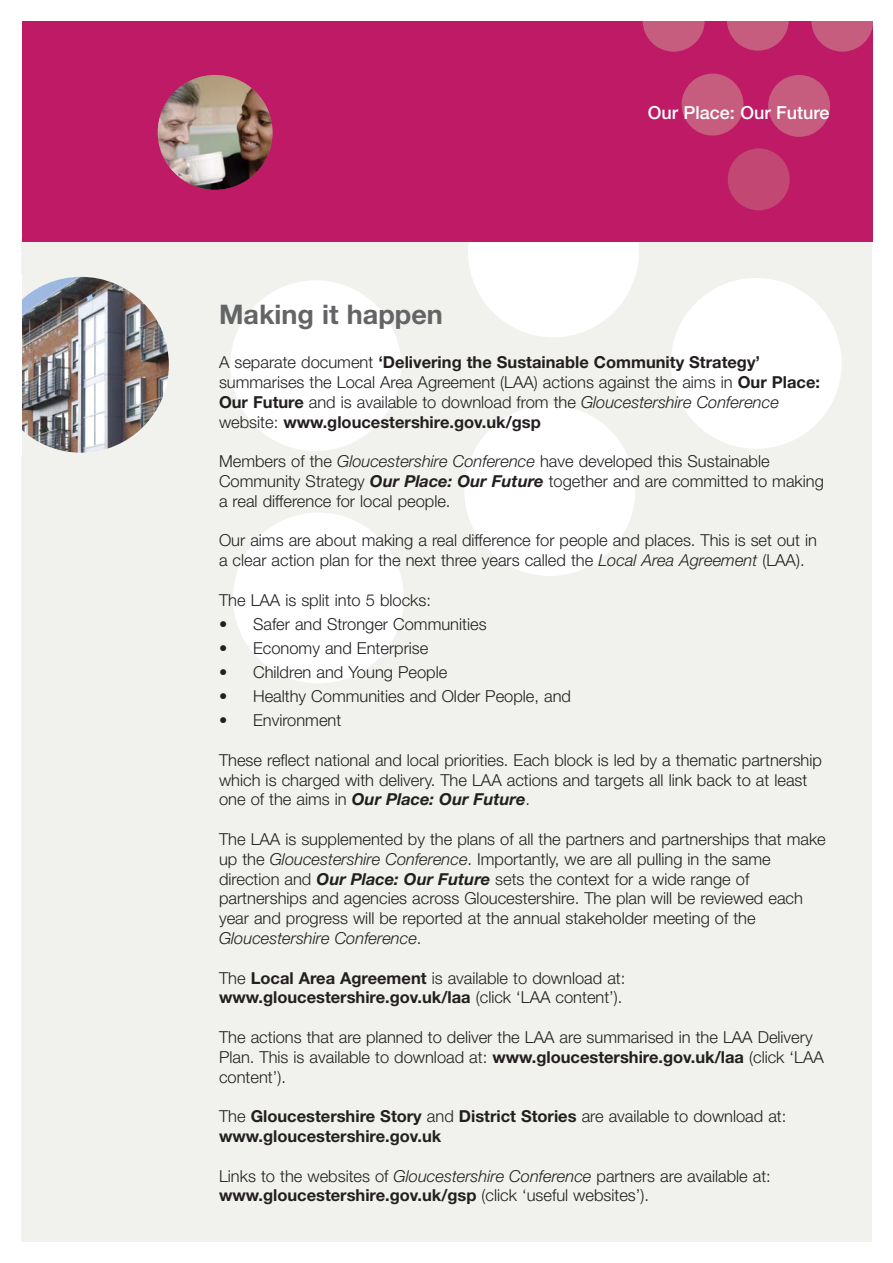
<style>
.page{position:relative;width:893px;height:1263px;background:#fff}
.page>*{position:absolute;margin:0;border:0;box-sizing:border-box;transform-origin:0 0}
.t1{font:700 27px "Helvetica Neue";color:#636466}
.t2{font:500 18px "Helvetica Neue";color:#fff}
.t3{font:300 16.5px/19.8px "Helvetica Neue";color:#231f20}
.t4{font:700 16.5px/19.8px "Helvetica Neue";color:#231f20}
.s1{font-weight:700}
.s2{font-style:italic}
.s3{font-weight:700;font-style:italic}
.s4{font-weight:300}
</style>
<div class="page">
<div style="left:22px;top:238px;width:850px;height:1003px;background:#f1f2ee"></div>
<div style="left:671px;top:278px;width:171px;height:171px;background:#fff;border-radius:50%"></div>
<div style="left:230px;top:280px;width:171px;height:171px;background:#fff;border-radius:50%"></div>
<div style="left:233px;top:512px;width:171px;height:171px;background:#fff;border-radius:50%"></div>
<svg style="left:468px;top:242px;width:171px;height:95px"></svg>
<div style="left:464px;top:405px;width:171px;height:171px;background:#fff;border-radius:50%"></div>
<div style="left:22px;top:21px;width:850px;height:221px;background:#be1a65"></div>
<div style="left:728px;top:148px;width:62px;height:62px;background:#c24773;border-radius:50%"></div>
<svg style="left:727px;top:21px;width:62px;height:30px"></svg>
<svg style="left:643px;top:21px;width:62px;height:31px"></svg>
<svg style="left:811px;top:21px;width:61px;height:31px"></svg>
<div style="left:768px;top:75px;width:62px;height:62px;background:#c65d7e;border-radius:50%"></div>
<div style="left:682px;top:74px;width:61px;height:62px;background:#c65d7e;border-radius:50%"></div>
<img style="left:158px;top:75px;width:115px;height:115px;border-radius:50%">
<img style="left:22px;top:277px;width:147px;height:176px">
<p class="t2" style="left:648px;top:106px;width:183px">Our Place: Our Future</p>
<h1 class="t1" style="left:219px;top:304px;width:225px">Making it happen</h1>
<p class="t3" style="left:219px;top:354px;width:602px">A separate document <span class="s1">‘Delivering the Sustainable Community Strategy’ </span>summarises the Local Area Agreement (LAA) actions against the aims in <span class="s1">Our Place:<br>Our Future</span> and is available to download from the <span class="s2">Gloucestershire Conference </span>website: <span class="s1">www.gloucestershire.gov.uk/gsp</span></p>
<p class="t3" style="left:219px;top:453px;width:606px">Members of the <span class="s2">Gloucestershire Conference</span> have developed this Sustainable<br>Community Strategy <span class="s3">Our Place: Our Future</span> together and are committed to making a real difference for local people.</p>
<p class="t3" style="left:219px;top:532px;width:599px">Our aims are about making a real difference for people and places. This is set out in a clear action plan for the next three years called the <span class="s2">Local Area Agreement</span> (LAA).</p>
<p class="t3" style="left:219px;top:592px;width:214px">The LAA is split into 5 blocks:</p>
<p class="t3" style="left:219px;top:616px;width:269px">• Safer and Stronger Communities</p>
<p class="t3" style="left:219px;top:640px;width:211px">• Economy and Enterprise</p>
<p class="t3" style="left:219px;top:664px;width:230px">• Children and Young People</p>
<p class="t3" style="left:219px;top:688px;width:353px">• Healthy Communities and Older People, and</p>
<p class="t3" style="left:219px;top:712px;width:124px">• Environment</p>
<p class="t3" style="left:219px;top:751px;width:604px">These reflect national and local priorities. Each block is led by a thematic partnership which is charged with delivery. The LAA actions and targets all link back to at least one of the aims in <span class="s3">Our Place: Our Future</span>.</p>
<p class="t3" style="left:219px;top:831px;width:608px">The LAA is supplemented by the plans of all the partners and partnerships that make up the <span class="s2">Gloucestershire Conference</span>. Importantly, we are all pulling in the same direction and <span class="s3">Our Place: Our Future</span> sets the context for a wide range of partnerships and agencies across Gloucestershire. The plan will be reviewed each year and progress will be reported at the annual stakeholder meeting of the <span class="s2">Gloucestershire Conference</span>.</p>
<p class="t4" style="left:219px;top:969px;width:408px"><span class="s4">The</span> Local Area Agreement <span class="s4">is available to download at: </span>www.gloucestershire.gov.uk/laa <span class="s4">(click ‘LAA content’).</span></p>
<p class="t3" style="left:219px;top:1029px;width:606px">The actions that are planned to deliver the LAA are summarised in the LAA Delivery<br>Plan. This is available to download at: <span class="s1">www.gloucestershire.gov.uk/laa</span> (click ‘LAA content’).</p>
<p class="t4" style="left:219px;top:1108px;width:569px"><span class="s4">The</span> Gloucestershire Story <span class="s4">and</span> District Stories <span class="s4">are available to download at: </span>www.gloucestershire.gov.uk</p>
<p class="t3" style="left:219px;top:1167px;width:553px">Links to the websites of <span class="s2">Gloucestershire Conference</span> partners are available at: <span class="s1">www.gloucestershire.gov.uk/gsp</span> (click ‘useful websites’).</p>
</div>
